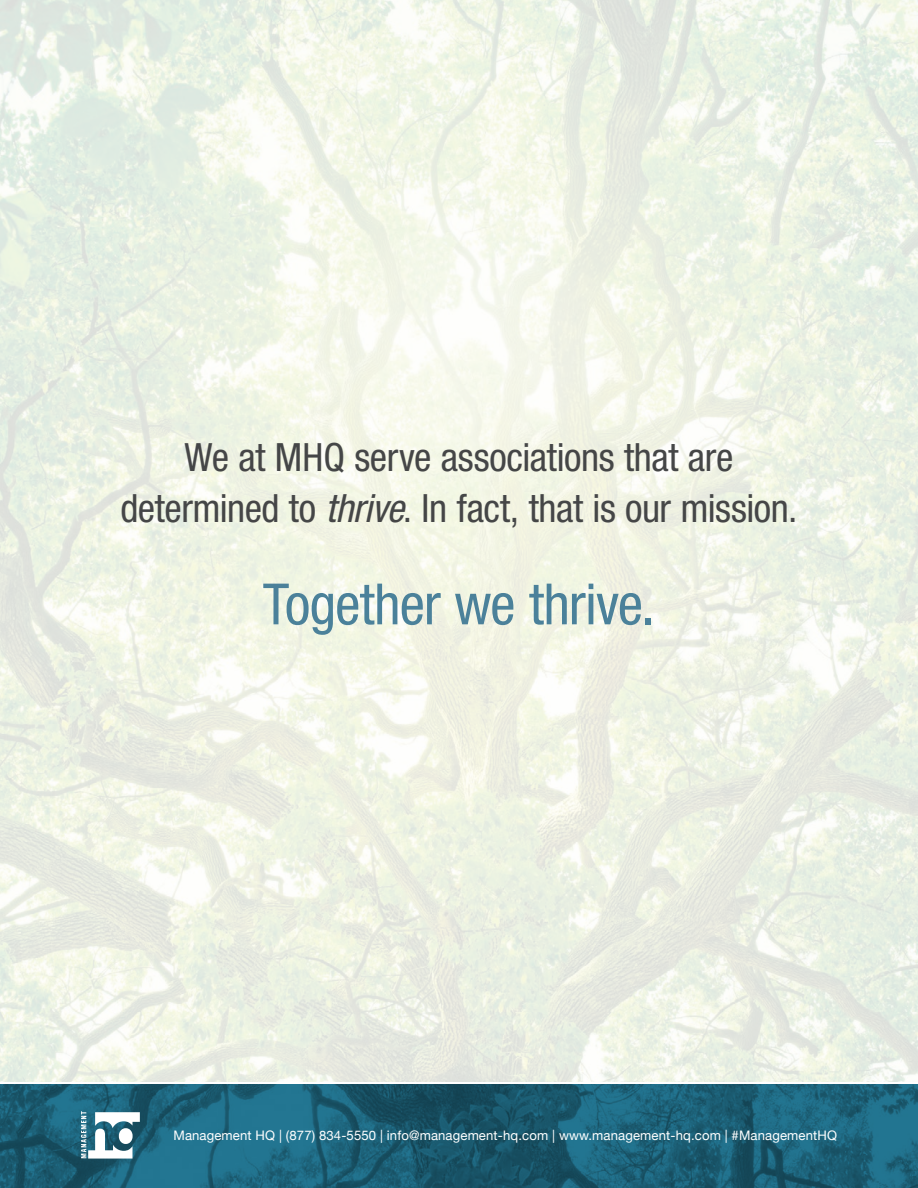
<style>
.page{position:relative;width:918px;height:1188px;background:#fff}
.page>*{position:absolute;margin:0;border:0;box-sizing:border-box;transform-origin:0 0}
.headings{font:condensed 57px "Helvetica Neue LT Std";letter-spacing:-.015em;color:#4b819a}
.headings-2{font:condensed 39px/51px "Helvetica Neue LT Std";letter-spacing:-.01em;color:#454647;text-align:center}
.t1{font:13.2px "Helvetica Neue";letter-spacing:.01em;color:#fff}
.s1{font-style:italic}
</style>
<div class="page">
<img style="left:0;top:0;width:918px;height:1081px">
<svg style="left:0;top:1084px;width:918px;height:104px;background:#1c6077"></svg>
<svg style="left:81px;top:1111px;width:59px;height:48px"></svg>
<p class="headings-2" style="left:120px;top:432px;width:679px">We at MHQ serve associations that are determined to <span class="s1">thrive</span>. In fact, that is our mission.</p>
<p class="headings" style="left:263px;top:571px;width:394px">Together we thrive.</p>
<p class="t1" style="left:173px;top:1126px;width:665px">Management HQ | (877) 834-5550 | info@management-hq.com | www.management-hq.com | #ManagementHQ</p>
</div>
